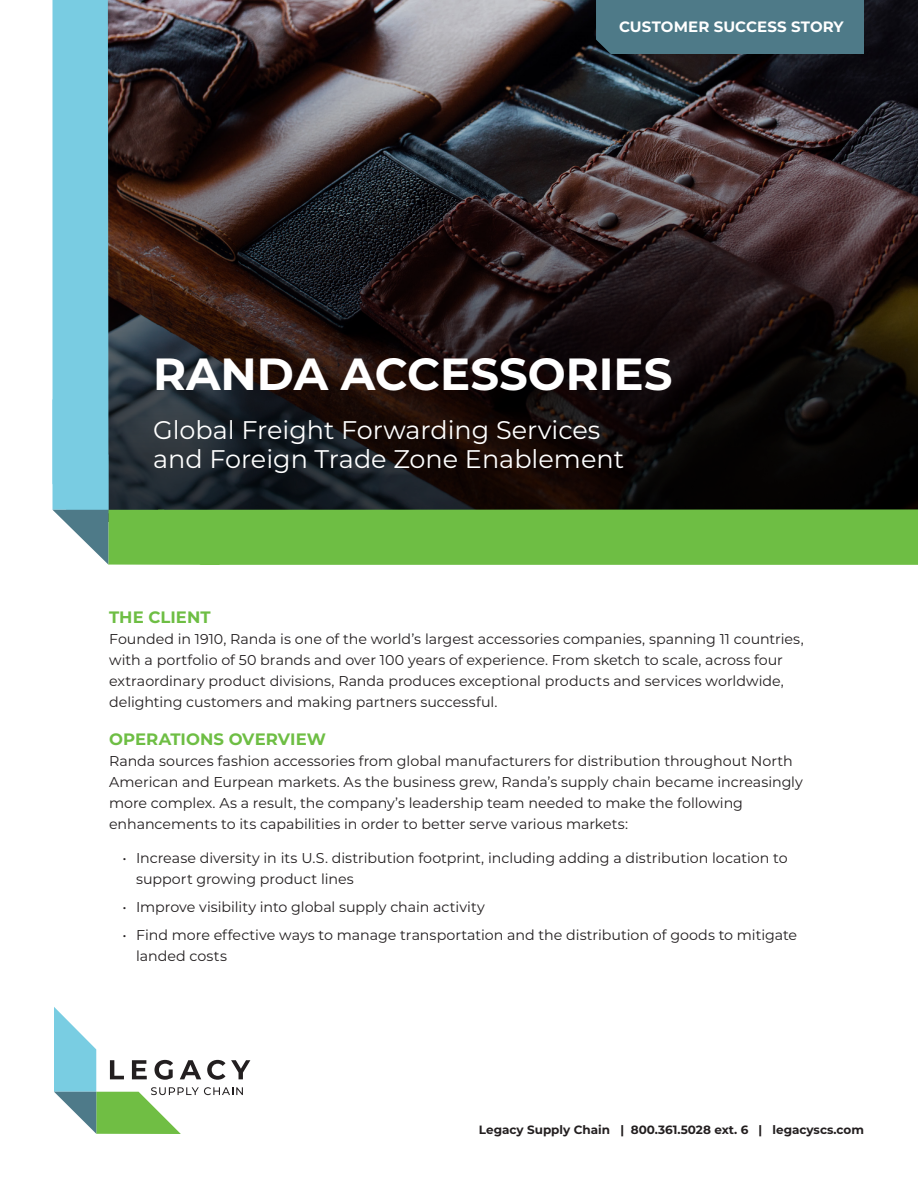
<style>
.page{position:relative;width:918px;height:1188px;background:#fff}
.page>*{position:absolute;margin:0;border:0;box-sizing:border-box;transform-origin:0 0}
.Document_Headline{font:700 45px "Montserrat";color:#fff}
.Document_Subheadline{font:25.5px/28.5px "Montserrat";color:#fff}
.Body_Headline{font:700 16.5px "Montserrat";letter-spacing:.005em;color:#6ebe44}
.Document_Tab{font:700 15px "Montserrat";letter-spacing:.01em;color:#fff}
.Body{font:14.25px/21px "Montserrat";color:#231f20}
.Footer_Text{font:700 12px "Montserrat";color:#231f20}
</style>
<div class="page">
<svg style="left:53px;top:0;width:865px;height:565px;background:#373e35"></svg>
<svg style="left:54px;top:1007px;width:196px;height:127px"></svg>
<p class="Document_Tab" style="left:619px;top:16px;width:226px">CUSTOMER SUCCESS STORY</p>
<p class="Document_Headline" style="left:153px;top:342px;width:521px">RANDA ACCESSORIES</p>
<p class="Document_Subheadline" style="left:153px;top:415px;width:472px">Global Freight Forwarding Services and Foreign Trade Zone Enablement</p>
<p class="Body_Headline" style="left:109px;top:605px;width:103px">THE CLIENT</p>
<p class="Body" style="left:109px;top:628px;width:696px">Founded in 1910, Randa is one of the world’s largest accessories companies, spanning 11 countries, with a portfolio of 50 brands and over 100 years of experience. From sketch to scale, across four extraordinary product divisions, Randa produces exceptional products and services worldwide, delighting customers and making partners successful.</p>
<p class="Body_Headline" style="left:109px;top:727px;width:218px">OPERATIONS OVERVIEW</p>
<p class="Body" style="left:109px;top:750px;width:695px">Randa sources fashion accessories from global manufacturers for distribution throughout North American and Eurpean markets. As the business grew, Randa’s supply chain became increasingly more complex. As a result, the company’s leadership team needed to make the following enhancements to its capabilities in order to better serve various markets:</p>
<p class="Body" style="left:136px;top:847px;width:653px;text-indent:-14px">• Increase diversity in its U.S. distribution footprint, including adding a distribution location to support growing product lines</p>
<p class="Body" style="left:123px;top:896px;width:364px">• Improve visibility into global supply chain activity</p>
<p class="Body" style="left:136px;top:924px;width:663px;text-indent:-14px">• Find more effective ways to manage transportation and the distribution of goods to mitigate landed costs</p>
<p class="Footer_Text" style="left:479px;top:1121px;width:387px">Legacy Supply Chain | 800.361.5028 ext. 6 | legacyscs.com</p>
</div>
